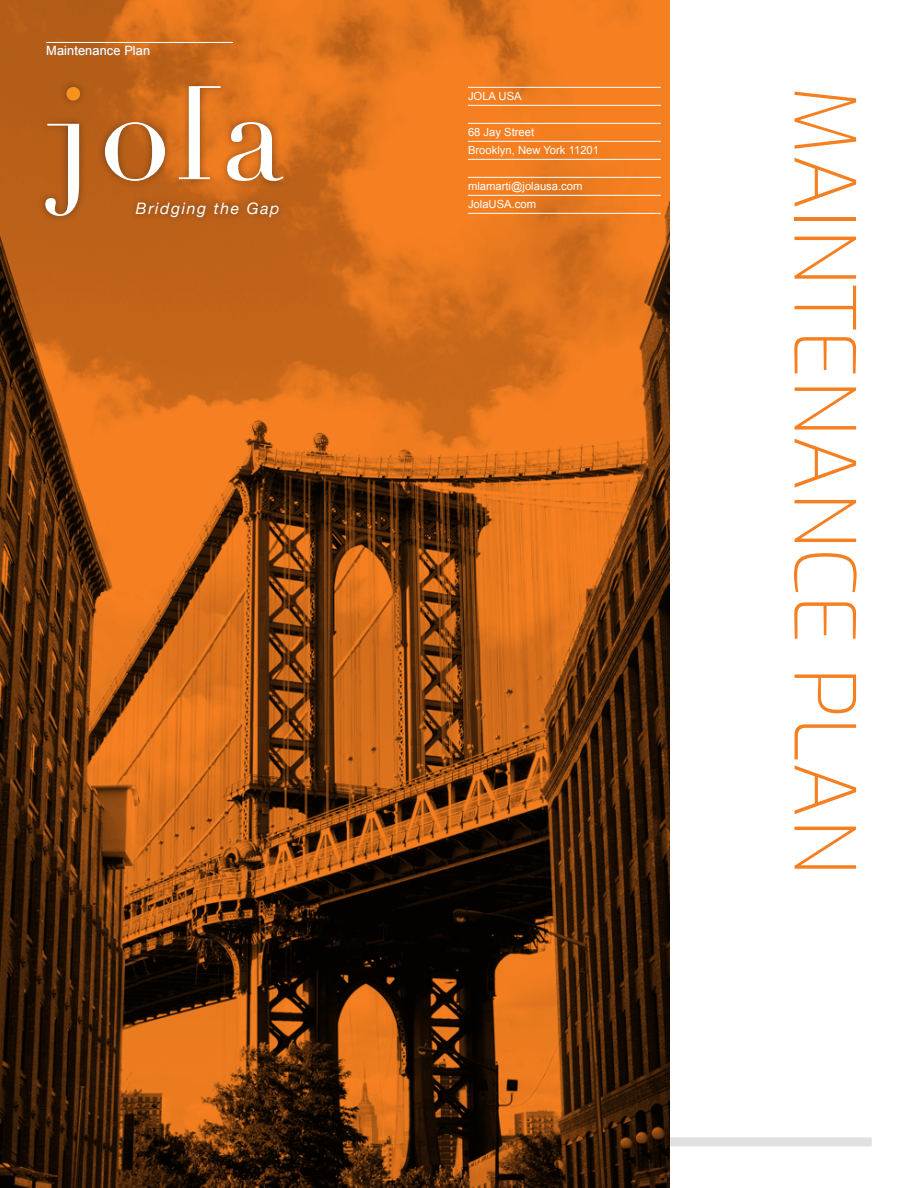
<style>
.page{position:relative;width:918px;height:1188px;background:#fff}
.page>*{position:absolute;margin:0;border:0;box-sizing:border-box;transform-origin:0 0}
.t1{font:200 84px "Exo";color:#f57f21}
.t2{font:italic 15.75px "Helvetica Neue";letter-spacing:.1em;color:#fff}
.t3{font:12.75px "Arial";letter-spacing:.01em;color:#fff}
.t4{font:11.25px/18px "Arial";color:#fff}
</style>
<div class="page">
<div style="left:46px;top:1137px;width:826px;height:9px;background:#e0e0e2"></div>
<img style="left:0;top:0;width:670px;height:1188px">
<hr style="left:468px;top:87px;width:193px;height:1px;background:#fff">
<hr style="left:468px;top:105px;width:193px;height:1px;background:#fff">
<hr style="left:468px;top:123px;width:193px;height:1px;background:#fff">
<hr style="left:468px;top:141px;width:193px;height:1px;background:#fff">
<hr style="left:468px;top:159px;width:193px;height:1px;background:#fff">
<hr style="left:468px;top:177px;width:193px;height:1px;background:#fff">
<hr style="left:468px;top:195px;width:193px;height:1px;background:#fff">
<hr style="left:468px;top:213px;width:193px;height:1px;background:#fff">
<div style="left:38px;top:78px;width:253px;height:146px;background:#231f20;opacity:.5"></div>
<svg style="left:45px;top:124px;width:34px;height:92px"></svg>
<svg style="left:105px;top:122px;width:60px;height:59px"></svg>
<svg style="left:179px;top:86px;width:42px;height:93px"></svg>
<svg style="left:227px;top:122px;width:57px;height:59px"></svg>
<svg style="left:66px;top:87px;width:14px;height:14px"></svg>
<hr style="left:46px;top:42px;width:187px;height:1px;background:#fff">
<p class="t3" style="left:46px;top:43px;width:105px">Maintenance Plan</p>
<p class="t4" style="left:468px;top:87px;width:55px">JOLA USA</p>
<h1 class="t1" style="left:886px;top:86px;width:790px;rotate:90deg">MAINTENANCE PLAN</h1>
<p class="t4" style="left:468px;top:123px;width:133px">68 Jay Street<br>Brooklyn, New York 11201</p>
<p class="t4" style="left:468px;top:177px;width:116px">mlamarti@jolausa.com</p>
<h2 class="t2" style="left:136px;top:197px;width:145px">Bridging the Gap</h2>
<p class="t4" style="left:468px;top:195px;width:70px">JolaUSA.com</p>
</div>
